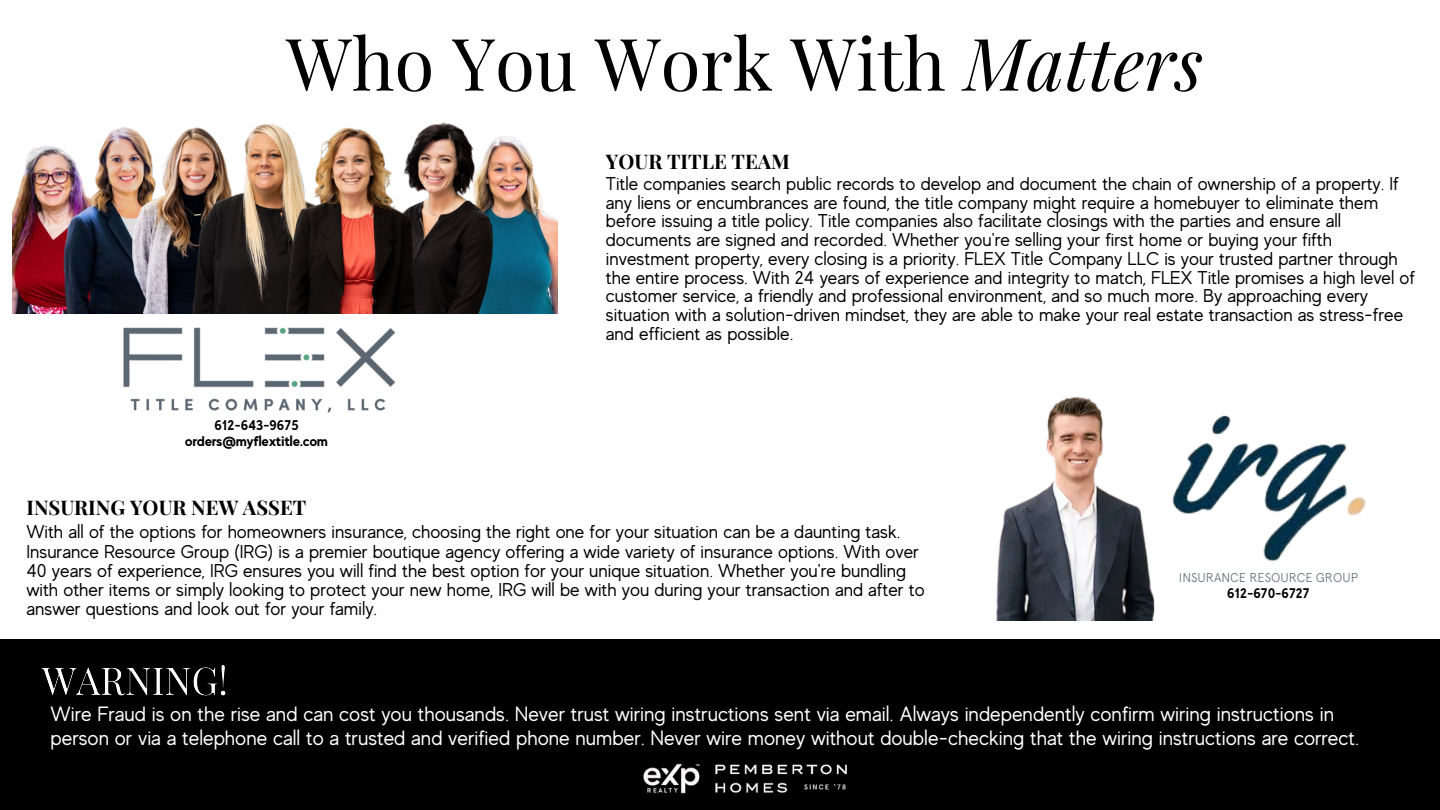
<style>
.page{position:relative;width:1440px;height:810px;background:#fff}
.page>*{position:absolute;margin:0;border:0;box-sizing:border-box;transform-origin:0 0}
.t1{font:72.5px "Playfair Display";color:#000}
.t2{font:20.6px/24px "MADE Evolve Sans";color:#fff}
.t3{font:700 20.2px "Playfair Display";color:#000}
.t4{font:18.5px/18.8px "MADE Evolve Sans";color:#000}
.t5{font:700 14px "MADE Evolve Sans";color:#000}
.t6{font:300 12.7px "Apercu";color:#646c7b}
.s1{font-style:italic}
</style>
<div class="page">
<div style="left:0;top:639px;width:1440px;height:171px;background:#000"></div>
<img style="left:41px;top:665px;width:185px;height:31px">
<img style="left:123px;top:327px;width:273px;height:86px">
<img style="left:1207px;top:415px;width:159px;height:146px">
<img style="left:996px;top:397px;width:211px;height:223px">
<img style="left:13px;top:122px;width:544px;height:192px">
<img style="left:643px;top:763px;width:204px;height:31px">
<h1 class="t1" style="left:286px;top:12px;width:918px">Who You Work With <span class="s1">Matters</span></h1>
<h3 class="t5" style="left:214px;top:417px;width:86px">612-643-9675</h3>
<h5 class="t5" style="left:185px;top:433px;width:144px">orders@myflextitle.com</h5>
<h3 class="t3" style="left:606px;top:147px;width:186px">YOUR TITLE TEAM</h3>
<h5 class="t4" style="left:606px;top:174px;width:811px">Title companies search public records to develop and document the chain of ownership of a property. If any liens or encumbrances are found, the title company might require a homebuyer to eliminate them before issuing a title policy. Title companies also facilitate closings with the parties and ensure all documents are signed and recorded. Whether you're selling your first home or buying your fifth investment property, every closing is a priority. FLEX Title Company LLC is your trusted partner through the entire process. With 24 years of experience and integrity to match, FLEX Title promises a high level of customer service, a friendly and professional environment, and so much more. By approaching every situation with a solution-driven mindset, they are able to make your real estate transaction as stress-free and efficient as possible.</h5>
<p class="t3" style="left:26px;top:493px;width:281px">INSURING YOUR NEW ASSET</p>
<p class="t4" style="left:26px;top:523px;width:900px;line-height:19.2px">With all of the options for homeowners insurance, choosing the right one for your situation can be a daunting task.<br>Insurance Resource Group (IRG) is a premier boutique agency offering a wide variety of insurance options. With over 40 years of experience, IRG ensures you will find the best option for your unique situation. Whether you're bundling with other items or simply looking to protect your new home, IRG will be with you during your transaction and after to answer questions and look out for your family.</p>
<p class="t6" style="left:1179px;top:570px;width:181px">INSURANCE RESOURCE GROUP</p>
<h4 class="t5" style="left:1227px;top:585px;width:84px">612-670-6727</h4>
<p class="t2" style="left:51px;top:702px;width:1310px">Wire Fraud is on the rise and can cost you thousands. Never trust wiring instructions sent via email. Always independently confirm wiring instructions in person or via a telephone call to a trusted and verified phone number. Never wire money without double-checking that the wiring instructions are correct.</p>
</div>
